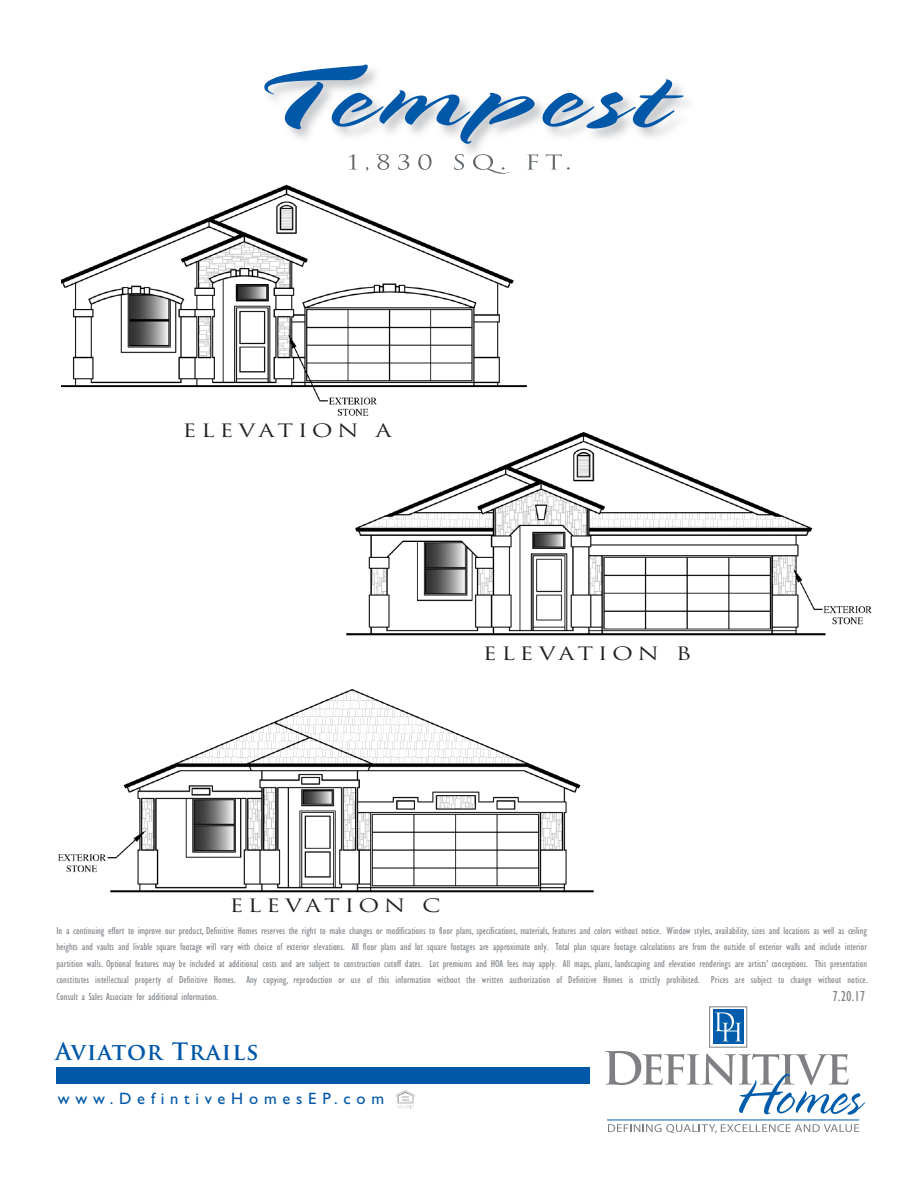
<style>
.page{position:relative;width:918px;height:1188px;background:#fff}
.page>*{position:absolute;margin:0;border:0;box-sizing:border-box;transform-origin:0 0}
.t1{font:90px "Spring LP";letter-spacing:.055em;color:#0157a8;scale:1.45 1}
.t2{font:700 23.4px "Trajan Pro";letter-spacing:.05em;color:#0157a8}
.t3{font:18px "Trajan";letter-spacing:.2em;color:#231f20;scale:1.27 1}
.t4{font:16.5px "Gill Sans";letter-spacing:.35em;color:#0157a8}
.t5{font:condensed 15px "Gill Sans";color:#83878b}
.t6{font:condensed 10.5px/16.5px "Gill Sans";color:#83878b;text-align:justify}
</style>
<div class="page">
<img style="left:61px;top:184px;width:466px;height:232px">
<img style="left:347px;top:433px;width:524px;height:203px">
<img style="left:268px;top:69px;width:420px;height:101px">
<img style="left:268px;top:154px;width:81px;height:16px">
<img style="left:349px;top:154px;width:180px;height:20px">
<svg style="left:396px;top:1090px;width:19px;height:19px"></svg>
<div style="left:57px;top:1067px;width:533px;height:16px;background:#0157a8"></div>
<svg style="left:605px;top:1051px;width:260px;height:64px"></svg>
<svg style="left:608px;top:1124px;width:251px;height:9px"></svg>
<hr style="left:607px;top:1120px;width:252px;height:1px;background:#015dab">
<div style="left:713px;top:1010px;width:31px;height:34px;background:#015dab"></div>
<svg style="left:715px;top:1012px;width:26px;height:29px"></svg>
<div style="left:709px;top:1007px;width:38px;height:40px;border:1px solid #7e8083"></div>
<img style="left:58px;top:689px;width:536px;height:204px">
<h1 class="t1" style="left:248px;top:45px;width:292px">Tempest</h1>
<h3 class="t3" style="left:183px;top:420px;width:166px">ELEVATION A</h3>
<h3 class="t3" style="left:483px;top:643px;width:166px">ELEVATION B</h3>
<h3 class="t3" style="left:229px;top:895px;width:168px">ELEVATION C</h3>
<p class="t6" style="left:57px;top:923px;width:813px">In a continuing effort to improve our product, Definitive Homes reserves the right to make changes or modifications to floor plans, specifications, materials, features and colors without notice. Window styles, availability, sizes and locations as well as ceiling heights and vaults and livable square footage will vary with choice of exterior elevations. All floor plans and lot square footages are approximate only. Total plan square footage calculations are from the outside of exterior walls and include interior partition walls. Optional features may be included at additional costs and are subject to construction cutoff dates. Lot premiums and HOA fees may apply. All maps, plans, landscaping and elevation renderings are artists’ conceptions. This presentation constitutes intellectual property of Definitive Homes. Any copying, reproduction or use of this information without the written authorization of Definitive Homes is strictly prohibited. Prices are subject to change without notice.<br>Consult a Sales Associate for additional information.</p>
<h3 class="t5" style="left:832px;top:990px;width:34px">7.20.17</h3>
<h2 class="t2" style="left:55px;top:1043px;width:205px">Aviator Trails</h2>
<h3 class="t4" style="left:58px;top:1092px;width:328px">www.DefintiveHomesEP.com</h3>
</div>
